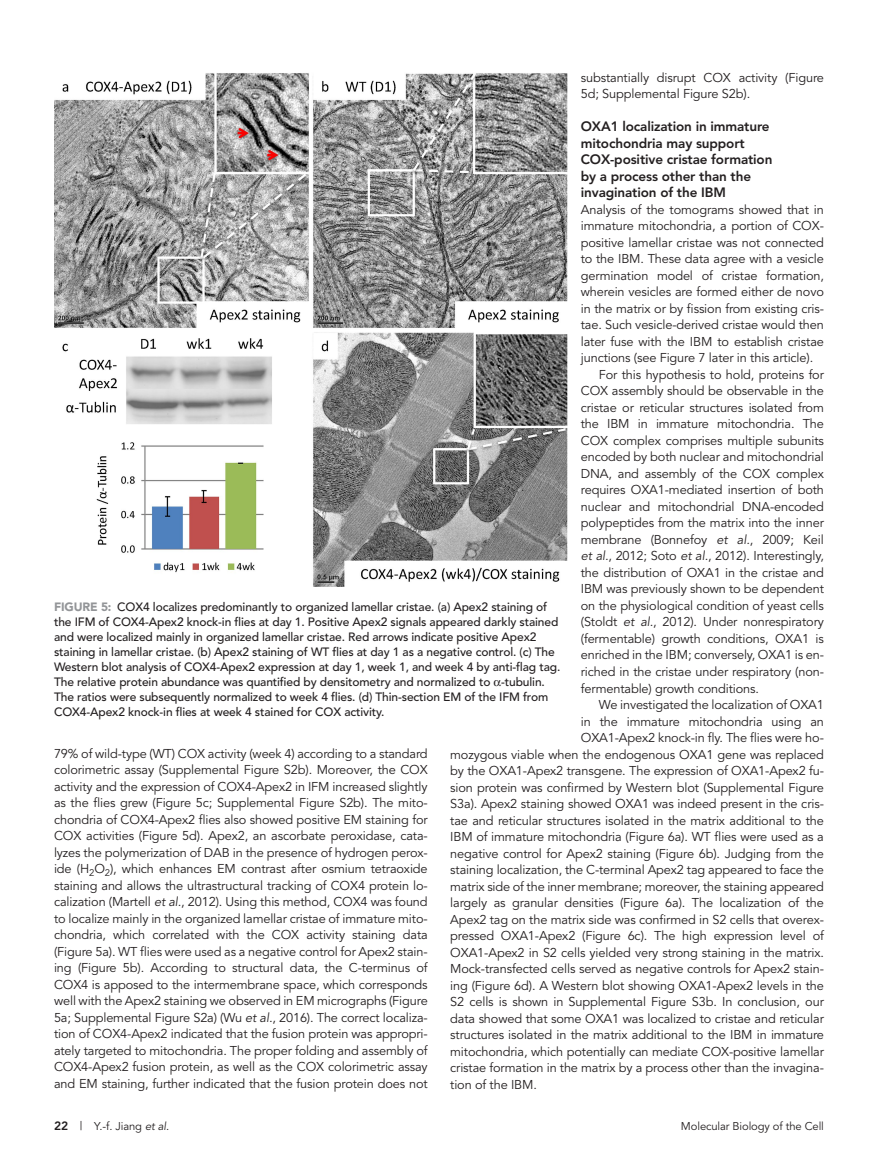
<style>
.page{position:relative;width:878px;height:1175px;background:#fff}
.page>*{position:absolute;margin:0;border:0;box-sizing:border-box;transform-origin:0 0}
.t1{font:800 13.5px/16.5px "Avenir";letter-spacing:-.01em;color:#231f20}
.Para{font:12.75px/16.5px "Avenir";letter-spacing:-.01em;color:#231f20;text-align:justify}
.ParaFL{font:12.75px/16.5px "Avenir";letter-spacing:-.01em;color:#231f20;text-align:justify}
.FigCaption{font:500 12px/15px "Avenir";letter-spacing:-.01em;color:#231f20}
.t2{font:11.25px "Avenir";letter-spacing:-.01em;color:#231f20}
.s1{font-style:italic}
.s2{font-weight:900;color:#939598}
.s3{font-weight:800;font-size:12px}
.s4{font-size:12px}
</style>
<div class="page">
<img style="left:54px;top:73px;width:513px;height:513px">
<p class="ParaFL" style="left:580px;top:69px;width:245px">substantially disrupt COX activity (Figure<br>5d; Supplemental Figure S2b).</p>
<h2 class="t1" style="left:580px;top:118px;width:193px">OXA1 localization in immature mitochondria may support<br>COX-positive cristae formation by a process other than the invagination of the IBM</h2>
<p class="ParaFL" style="left:580px;top:201px;width:245px">Analysis of the tomograms showed that in immature mitochondria, a portion of COX&shy;positive lamellar cristae was not connected to the IBM. These data agree with a vesicle germination model of cristae formation, wherein vesicles are formed either de novo in the matrix or by fission from existing cris&shy;tae. Such vesicle-derived cristae would then later fuse with the IBM to establish cristae junctions (see Figure 7 later in this article).</p>
<p class="Para" style="left:580px;top:366px;width:245px;text-indent:18px">For this hypothesis to hold, proteins for COX assembly should be observable in the cristae or reticular structures isolated from the IBM in immature mitochondria. The COX complex comprises multiple subunits encoded by both nuclear and mitochondrial DNA, and assembly of the COX complex requires OXA1-mediated insertion of both nuclear and mitochondrial DNA-encoded polypeptides from the matrix into the inner membrane (Bonnefoy <span class="s1">et al.</span>, 2009; Keil <span class="s1">et al.</span>, 2012; Soto <span class="s1">et al.</span>, 2012). Interestingly, the distribution of OXA1 in the cristae and IBM was previously shown to be dependent on the physiological condition of yeast cells (Stoldt <span class="s1">et al.</span>, 2012). Under nonrespiratory (fermentable) growth conditions, OXA1 is enriched in the IBM; conversely, OXA1 is en&shy;riched in the cristae under respiratory (non&shy;fermentable) growth conditions.</p>
<p class="Para" style="left:598px;top:696px;width:227px">We investigated the localization of OXA1</p>
<p class="Para" style="left:580px;top:713px;width:245px">in the immature mitochondria using an</p>
<p class="Para" style="left:580px;top:729px;width:245px">OXA1-Apex2 knock-in fly. The flies were ho-</p>
<p class="Para" style="left:450px;top:746px;width:375px">mozygous viable when the endogenous OXA1 gene was replaced</p>
<p class="Para" style="left:450px;top:762px;width:375px">by the OXA1-Apex2 transgene. The expression of OXA1-Apex2 fu-</p>
<p class="Para" style="left:450px;top:779px;width:375px">sion protein was confirmed by Western blot (Supplemental Figure</p>
<p class="Para" style="left:450px;top:795px;width:375px">S3a). Apex2 staining showed OXA1 was indeed present in the cris-</p>
<p class="Para" style="left:450px;top:812px;width:375px">tae and reticular structures isolated in the matrix additional to the</p>
<p class="Para" style="left:450px;top:828px;width:375px">IBM of immature mitochondria (Figure 6a). WT flies were used as a</p>
<p class="Para" style="left:450px;top:845px;width:375px">negative control for Apex2 staining (Figure 6b). Judging from the</p>
<p class="Para" style="left:450px;top:861px;width:375px">staining localization, the C-terminal Apex2 tag appeared to face the</p>
<p class="Para" style="left:450px;top:878px;width:375px">matrix side of the inner membrane; moreover, the staining appeared</p>
<p class="Para" style="left:450px;top:894px;width:375px">largely as granular densities (Figure 6a). The localization of the</p>
<p class="Para" style="left:450px;top:911px;width:375px">Apex2 tag on the matrix side was confirmed in S2 cells that overex-</p>
<p class="Para" style="left:450px;top:927px;width:375px">pressed OXA1-Apex2 (Figure 6c). The high expression level of</p>
<p class="Para" style="left:450px;top:944px;width:375px">OXA1-Apex2 in S2 cells yielded very strong staining in the matrix.</p>
<p class="Para" style="left:450px;top:960px;width:375px">Mock-transfected cells served as negative controls for Apex2 stain-</p>
<p class="Para" style="left:450px;top:977px;width:375px">ing (Figure 6d). A Western blot showing OXA1-Apex2 levels in the</p>
<p class="Para" style="left:450px;top:993px;width:375px">S2 cells is shown in Supplemental Figure S3b. In conclusion, our</p>
<p class="Para" style="left:450px;top:1010px;width:375px">data showed that some OXA1 was localized to cristae and reticular</p>
<p class="Para" style="left:450px;top:1026px;width:375px">structures isolated in the matrix additional to the IBM in immature</p>
<p class="Para" style="left:450px;top:1043px;width:375px">mitochondria, which potentially can mediate COX-positive lamellar</p>
<p class="Para" style="left:450px;top:1059px;width:375px">cristae formation in the matrix by a process other than the invagina-</p>
<p class="Para" style="left:450px;top:1076px;width:88px">tion of the IBM.</p>
<p class="FigCaption" style="left:54px;top:599px;width:508px"><span class="s2">FIGURE 5:</span> COX4 localizes predominantly to organized lamellar cristae. (a) Apex2 staining of the IFM of COX4-Apex2 knock-in flies at day 1. Positive Apex2 signals appeared darkly stained and were localized mainly in organized lamellar cristae. Red arrows indicate positive Apex2 staining in lamellar cristae. (b) Apex2 staining of WT flies at day 1 as a negative control. (c) The Western blot analysis of COX4-Apex2 expression at day 1, week 1, and week 4 by anti-flag tag.<br>The relative protein abundance was quantified by densitometry and normalized to -tubulin.<br>The ratios were subsequently normalized to week 4 flies. (d) Thin-section EM of the IFM from COX4-Apex2 knock-in flies at week 4 stained for COX activity.</p>
<p class="ParaFL" style="left:54px;top:745px;width:375px">79% of wild-type (WT) COX activity (week 4) according to a standard colorimetric assay (Supplemental Figure S2b). Moreover, the COX activity and the expression of COX4-Apex2 in IFM increased slightly as the flies grew (Figure 5c; Supplemental Figure S2b). The mito&shy;chondria of COX4-Apex2 flies also showed positive EM staining for COX activities (Figure 5d). Apex2, an ascorbate peroxidase, cata&shy;lyzes the polymerization of DAB in the presence of hydrogen perox&shy;ide (H<sub>2</sub>O<sub>2</sub>), which enhances EM contrast after osmium tetraoxide staining and allows the ultrastructural tracking of COX4 protein lo&shy;calization (Martell <span class="s1">et al.</span>, 2012). Using this method, COX4 was found to localize mainly in the organized lamellar cristae of immature mito&shy;chondria, which correlated with the COX activity staining data (Figure 5a). WT flies were used as a negative control for Apex2 stain&shy;ing (Figure 5b). According to structural data, the C-terminus of COX4 is apposed to the intermembrane space, which corresponds well with the Apex2 staining we observed in EM micrographs (Figure 5a; Supplemental Figure S2a) (Wu <span class="s1">et al.</span>, 2016). The correct localiza&shy;tion of COX4-Apex2 indicated that the fusion protein was appropri&shy;ately targeted to mitochondria. The proper folding and assembly of COX4-Apex2 fusion protein, as well as the COX colorimetric assay and EM staining, further indicated that the fusion protein does not</p>
<p class="t2" style="left:54px;top:1119px;width:117px"><span class="s3">22</span> <span class="s4">|</span> Y.-f. Jiang <span class="s1">et al</span>.</p>
<p class="t2" style="left:681px;top:1119px;width:144px">Molecular Biology of the Cell</p>
</div>
